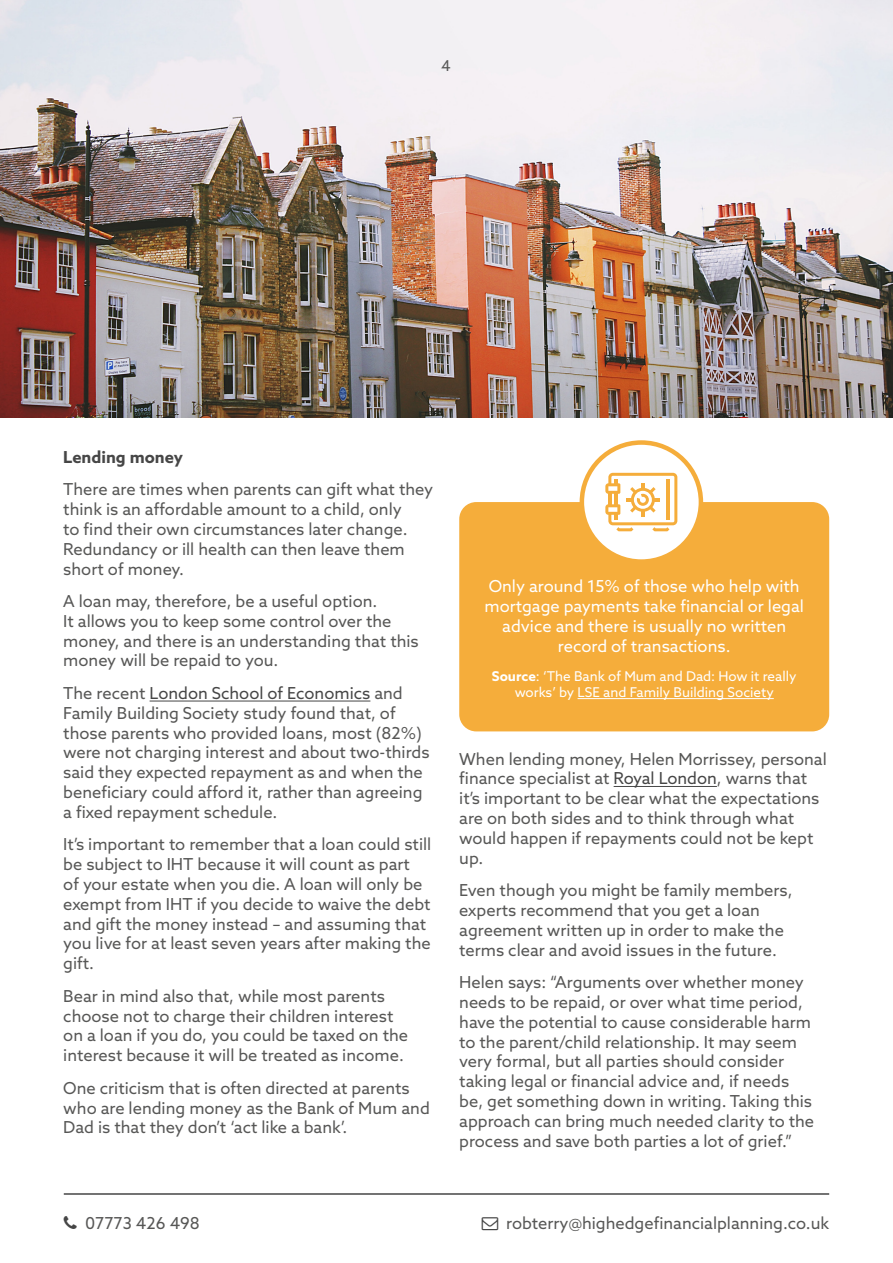
<style>
.page{position:relative;width:893px;height:1263px;background:#fff}
.page>*{position:absolute;margin:0;border:0;box-sizing:border-box;transform-origin:0 0}
.t1{font:16.5px/19.8px "Azo Sans";color:#575756}
.t2{font:16.5px/19.8px "Azo Sans";color:#fff;text-align:center}
.t3{font:700 16.5px "Azo Sans";color:#464646}
.t4{font:15px "Azo Sans";color:#575756}
.t5{font:13.5px/16.2px "Azo Sans";color:#fff;text-align:center}
.s1{color:#464646}
.s2{font-weight:700}
</style>
<div class="page">
<img style="left:0;top:0;width:893px;height:418px">
<hr style="left:64px;top:1193px;width:765px;height:2px;background:#464646">
<div style="left:459px;top:502px;width:370px;height:229px;background:#f5ad3b;border-radius:17px"></div>
<hr style="left:578px;top:698px;width:196px;height:1px;background:#fff">
<hr style="left:150px;top:701px;width:220px;height:1px;background:#464646">
<hr style="left:614px;top:786px;width:103px;height:1px;background:#464646">
<div style="left:582px;top:442px;width:119px;height:120px;background:#fff;border-radius:50%"></div>
<div style="left:580px;top:440px;width:123px;height:124px;border:4px solid #f5ad3b;border-radius:50%"></div>
<svg style="left:605px;top:473px;width:72px;height:58px"></svg>
<p class="t4" style="left:441px;top:56px;width:11px">4</p>
<p class="t3" style="left:63px;top:446px;width:121px">Lending money</p>
<p class="t1" style="left:63px;top:479px;width:371px">There are times when parents can gift what they think is an affordable amount to a child, only<br>to find their own circumstances later change.<br>Redundancy or ill health can then leave them short of money.</p>
<p class="t1" style="left:63px;top:591px;width:357px">A loan may, therefore, be a useful option.<br>It allows you to keep some control over the money, and there is an understanding that this money will be repaid to you.</p>
<p class="t1" style="left:63px;top:683px;width:368px">The recent <span class="s1">London School of Economics</span> and Family Building Society study found that, of those parents who provided loans, most (82%) were not charging interest and about two-thirds said they expected repayment as and when the beneficiary could afford it, rather than agreeing a fixed repayment schedule.</p>
<p class="t1" style="left:63px;top:834px;width:370px">It’s important to remember that a loan could still be subject to IHT because it will count as part<br>of your estate when you die. A loan will only be exempt from IHT if you decide to waive the debt and gift the money instead – and assuming that you live for at least seven years after making the gift.</p>
<p class="t1" style="left:63px;top:986px;width:346px">Bear in mind also that, while most parents choose not to charge their children interest on a loan if you do, you could be taxed on the interest because it will be treated as income.</p>
<p class="t1" style="left:63px;top:1078px;width:368px">One criticism that is often directed at parents who are lending money as the Bank of Mum and<br>Dad is that they don’t ‘act like a bank’.</p>
<p class="t1" style="left:85px;top:1213px;width:116px">07773 426 498</p>
<p class="t2" style="left:484px;top:576px;width:321px">Only around 15% of those who help with mortgage payments take financial or legal advice and there is usually no written record of transactions.</p>
<p class="t5" style="left:492px;top:668px;width:306px"><span class="s2">Source</span>: ‘The Bank of Mum and Dad: How it really works’ by LSE and Family Building Society</p>
<p class="t1" style="left:459px;top:749px;width:369px">When lending money, Helen Morrissey, personal finance specialist at <span class="s1">Royal London</span>, warns that it’s important to be clear what the expectations are on both sides and to think through what would happen if repayments could not be kept up.</p>
<p class="t1" style="left:459px;top:880px;width:335px">Even though you might be family members, experts recommend that you get a loan agreement written up in order to make the terms clear and avoid issues in the future.</p>
<p class="t1" style="left:459px;top:972px;width:356px">Helen says: “Arguments over whether money needs to be repaid, or over what time period, have the potential to cause considerable harm to the parent/child relationship. It may seem very formal, but all parties should consider taking legal or financial advice and, if needs be, get something down in writing. Taking this approach can bring much needed clarity to the process and save both parties a lot of grief.”</p>
<p class="t1" style="left:506px;top:1213px;width:325px">robterry@highedgefinancialplanning.co.uk</p>
</div>
